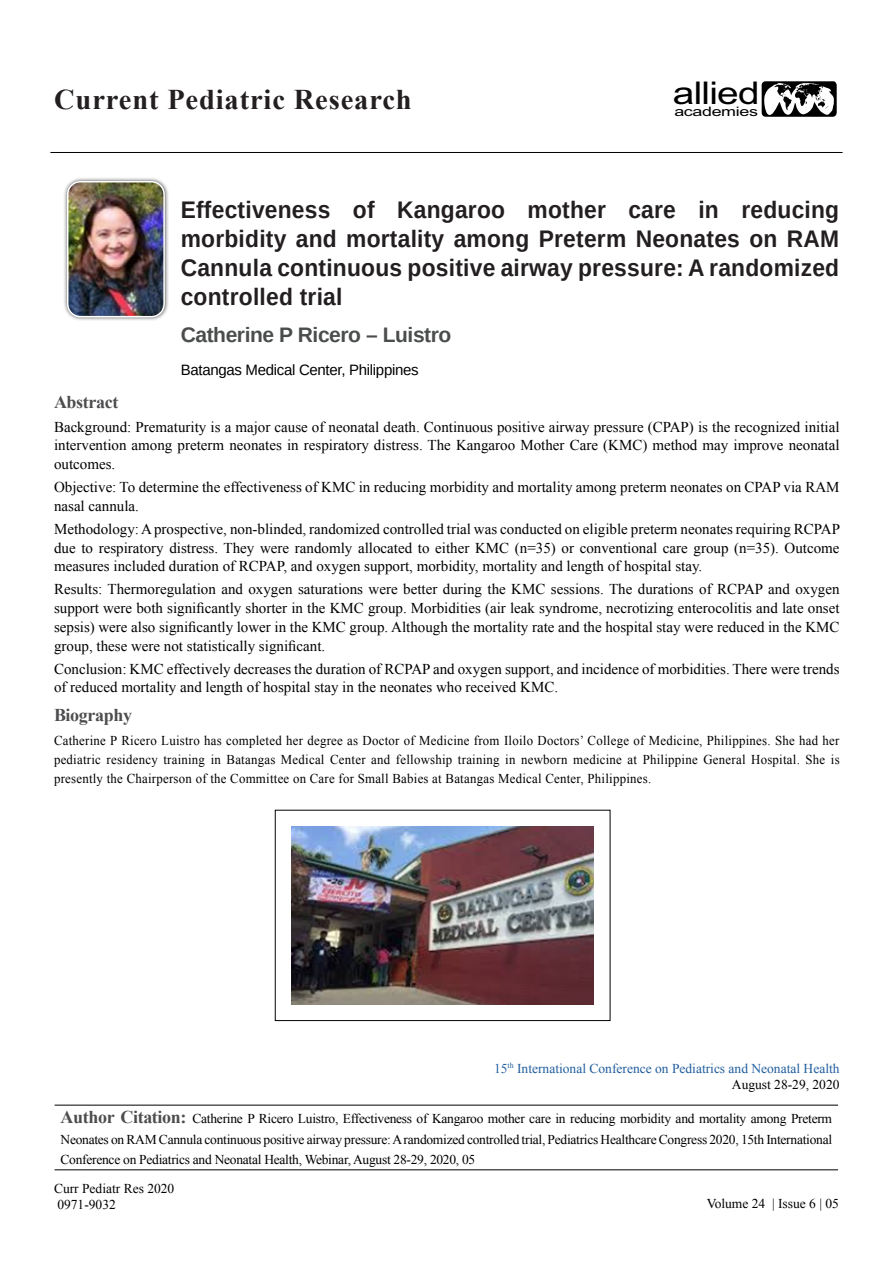
<style>
.page{position:relative;width:893px;height:1263px;background:#fff}
.page>*{position:absolute;margin:0;border:0;box-sizing:border-box;transform-origin:0 0}
.t1{font:31.35px "Arial";letter-spacing:-.02em;color:#000;scale:1.24 1}
.t2{font:700 28.5px "Times New Roman";letter-spacing:.03em;color:#231f20}
.t3{font:700 24px/28.8px "Arimo";letter-spacing:.01em;color:#231f20;text-align:justify;scale:.95 1}
.t4{font:700 21px "Arimo";letter-spacing:-.02em;color:#4b4d4d}
.t5{font:700 18px "Times New Roman";letter-spacing:-.02em;color:#4d4d4f}
.t6{font:15px/18.8px "Times New Roman";color:#000;text-align:justify}
.t7{font:15px "Arimo";letter-spacing:-.02em;color:#000}
.t8{font:13.5px/20.2px "Times New Roman";color:#000}
.t9{font:13.5px/19.2px "Times New Roman";color:#000;text-align:justify;scale:.95 1}
.t10{font:13.5px/16.2px "Times New Roman";color:#215e9e;text-align:right}
.t11{font:13.05px "Arial";letter-spacing:-.02em;color:#000;scale:1.36 1}
.s1{color:#000}
.s2{font-weight:700;font-size:18px;color:#4d4d4f}
</style>
<div class="page">
<hr style="left:50px;top:152px;width:793px;height:1px;background:#000">
<svg style="left:761px;top:81px;width:76px;height:36px"></svg>
<svg style="left:64px;top:178px;width:105px;height:142px"></svg>
<img style="left:68px;top:182px;width:96px;height:135px">
<div style="left:67px;top:181px;width:98px;height:136px;border:2px solid #fff;border-radius:13px"></div>
<hr style="left:55px;top:1105px;width:783px;height:1px;background:#000">
<hr style="left:55px;top:1169px;width:783px;height:1px;background:#000">
<div style="left:275px;top:810px;width:335px;height:211px;border:1px solid #000"></div>
<img style="left:292px;top:826px;width:301px;height:179px">
<h2 class="t2" style="left:54px;top:79px;width:359px">Current Pediatric Research</h2>
<h1 class="t1" style="left:673px;top:73px;width:71px">allied</h1>
<p class="t11" style="left:674px;top:103px;width:63px">academies</p>
<h3 class="t3" style="left:181px;top:196px;width:695px">Effectiveness of Kangaroo mother care in reducing morbidity and mortality among Preterm Neonates on RAM Cannula continuous positive airway pressure: A randomized controlled trial</h3>
<h3 class="t4" style="left:181px;top:321px;width:272px">Catherine P Ricero – Luistro</h3>
<p class="t7" style="left:181px;top:360px;width:239px">Batangas Medical Center, Philippines</p>
<p class="t5" style="left:54px;top:390px;width:66px">Abstract</p>
<p class="t6" style="left:54px;top:417px;width:787px">Background: Prematurity is a major cause of neonatal death. Continuous positive airway pressure (CPAP) is the recognized initial intervention among preterm neonates in respiratory distress. The Kangaroo Mother Care (KMC) method may improve neonatal outcomes.</p>
<p class="t6" style="left:54px;top:477px;width:787px">Objective: To determine the effectiveness of KMC in reducing morbidity and mortality among preterm neonates on CPAP via RAM nasal cannula.</p>
<p class="t6" style="left:54px;top:519px;width:788px">Methodology: A prospective, non-blinded, randomized controlled trial was conducted on eligible preterm neonates requiring RCPAP due to respiratory distress. They were randomly allocated to either KMC (n=35) or conventional care group (n=35). Outcome measures included duration of RCPAP, and oxygen support, morbidity, mortality and length of hospital stay.</p>
<p class="t6" style="left:54px;top:580px;width:787px">Results: Thermoregulation and oxygen saturations were better during the KMC sessions. The durations of RCPAP and oxygen support were both significantly shorter in the KMC group. Morbidities (air leak syndrome, necrotizing enterocolitis and late onset sepsis) were also significantly lower in the KMC group. Although the mortality rate and the hospital stay were reduced in the KMC group, these were not statistically significant.</p>
<p class="t6" style="left:54px;top:659px;width:787px">Conclusion: KMC effectively decreases the duration of RCPAP and oxygen support, and incidence of morbidities. There were trends of reduced mortality and length of hospital stay in the neonates who received KMC.</p>
<p class="t5" style="left:54px;top:702px;width:80px">Biography</p>
<p class="t9" style="left:54px;top:730px;width:828px">Catherine P Ricero Luistro has completed her degree as Doctor of Medicine from Iloilo Doctors’ College of Medicine, Philippines. She had her pediatric residency training in Batangas Medical Center and fellowship training in newborn medicine at Philippine General Hospital. She is presently the Chairperson of the Committee on Care for Small Babies at Batangas Medical Center, Philippines.</p>
<p class="t10" style="left:494px;top:1060px;width:347px">15<sup>th</sup> International Conference on Pediatrics and Neonatal Health<br><span class="s1">August 28-29, 2020</span></p>
<p class="t8" style="left:61px;top:1108px;width:773px;text-align:justify"><span class="s2">Author Citation:</span> Catherine P Ricero Luistro, Effectiveness of Kangaroo mother care in reducing morbidity and mortality among Preterm Neonates on RAM Cannula continuous positive airway pressure: A randomized controlled trial, Pediatrics Healthcare Congress 2020, 15th International Conference on Pediatrics and Neonatal Health, Webinar, August 28-29, 2020, 05</p>
<p class="t8" style="left:54px;top:1180px;width:122px;line-height:16.2px">Curr Pediatr Res 2020<br>0971-9032</p>
<p class="t8" style="left:707px;top:1193px;width:134px">Volume 24 | Issue 6 | 05</p>
</div>
